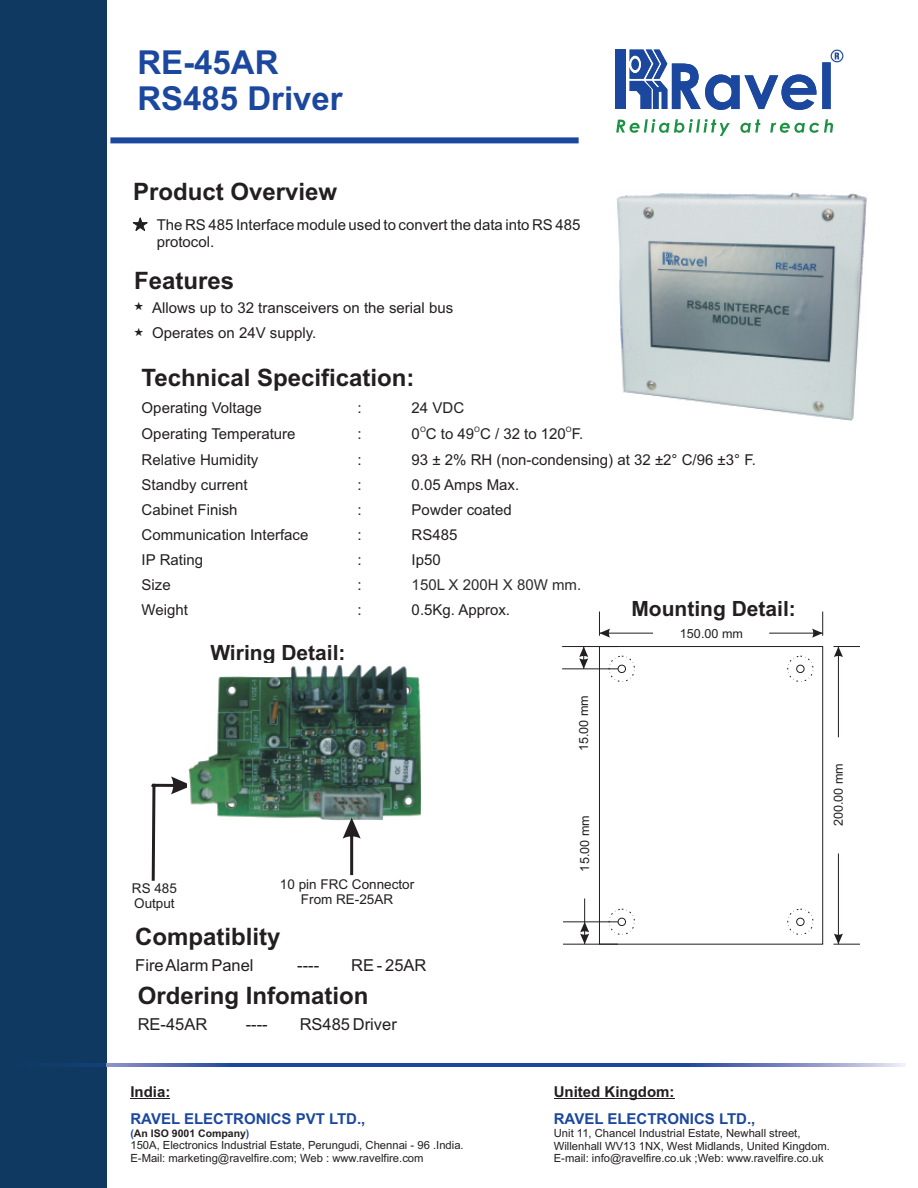
<style>
.page{position:relative;width:918px;height:1188px;background:#fff}
.page>*{position:absolute;margin:0;border:0;box-sizing:border-box;transform-origin:0 0}
.t1{font:700 33px "Arial";color:#1b489e}
.t2{font:700 24px "Arial";color:#231f20}
.t3{font:700 21px "Arial";color:#231f20}
.t4{font:16.5px "Arial";color:#231f20}
.t5{font:15px/16.8px "Arial";color:#231f20}
.t6{font:700 15px "Arial";color:#1b489e}
.t7{font:700 15px "Arial";color:#231f20}
.t8{font:15px "Arial";color:#2c2d2d}
.t9{font:13.5px/15.1px "Arial";color:#231f20;text-align:center}
.t10{font:12.6px "Arial";color:#231f20}
.t11{font:11.25px/12.6px "Arial";color:#231f20}
.t12{font:700 10.5px "Arial";color:#231f20}
.t13{font:7.5px "Arial";color:#231f20}
.s1{color:#1b489e}
</style>
<div class="page">
<div style="left:616px;top:50px;width:10px;height:59px;background:#1b489e"></div>
<svg style="left:616px;top:119px;width:217px;height:17px"></svg>
<svg style="left:831px;top:50px;width:12px;height:12px"></svg>
<svg style="left:832px;top:51px;width:10px;height:10px"></svg>
<svg style="left:630px;top:50px;width:209px;height:60px"></svg>
<svg style="left:133px;top:217px;width:15px;height:14px"></svg>
<div style="left:599px;top:646px;width:224px;height:298px;border:1px solid #231f20"></div>
<div style="left:609px;top:656px;width:26px;height:26px;border:1px dashed #231f20;border-radius:50%"></div>
<div style="left:618px;top:665px;width:8px;height:8px;border:1px solid #231f20;border-radius:50%"></div>
<div style="left:788px;top:656px;width:25px;height:26px;border:1px dashed #231f20;border-radius:50%"></div>
<div style="left:797px;top:665px;width:7px;height:8px;border:1px solid #231f20;border-radius:50%"></div>
<div style="left:609px;top:909px;width:26px;height:26px;border:1px dashed #231f20;border-radius:50%"></div>
<div style="left:618px;top:918px;width:8px;height:8px;border:1px solid #231f20;border-radius:50%"></div>
<div style="left:788px;top:909px;width:25px;height:26px;border:1px dashed #231f20;border-radius:50%"></div>
<div style="left:797px;top:918px;width:7px;height:8px;border:1px solid #231f20;border-radius:50%"></div>
<hr style="left:838px;top:853px;width:1px;height:91px;background:#231f20">
<hr style="left:838px;top:647px;width:1px;height:90px;background:#231f20">
<svg style="left:834px;top:934px;width:26px;height:11px"></svg>
<svg style="left:834px;top:646px;width:26px;height:11px"></svg>
<hr style="left:769px;top:633px;width:54px;height:1px;background:#231f20">
<hr style="left:599px;top:633px;width:54px;height:1px;background:#231f20">
<svg style="left:812px;top:612px;width:11px;height:26px"></svg>
<svg style="left:599px;top:612px;width:11px;height:26px"></svg>
<svg style="left:580px;top:899px;width:9px;height:45px"></svg>
<hr style="left:563px;top:944px;width:55px;height:1px;background:#231f20">
<hr style="left:563px;top:922px;width:55px;height:1px;background:#231f20">
<svg style="left:579px;top:647px;width:9px;height:22px"></svg>
<hr style="left:562px;top:646px;width:56px;height:1px;background:#231f20">
<hr style="left:562px;top:669px;width:56px;height:1px;background:#231f20">
<img style="left:616px;top:192px;width:251px;height:229px">
<svg style="left:151px;top:776px;width:36px;height:105px"></svg>
<img style="left:188px;top:664px;width:233px;height:156px">
<svg style="left:343px;top:818px;width:18px;height:57px"></svg>
<div style="left:0;top:0;width:106px;height:1188px;background:#0f3960"></div>
<div style="left:110px;top:137px;width:469px;height:6px;background:#1b489e"></div>
<hr style="left:130px;top:1098px;width:40px;height:1px;background:#231f20">
<hr style="left:554px;top:1098px;width:121px;height:1px;background:#231f20">
<img style="left:460px;top:1063px;width:445px;height:4px">
<img style="left:47px;top:1063px;width:413px;height:4px">
<h1 class="t1" style="left:137px;top:50px;width:143px">RE-45AR</h1>
<h1 class="t1" style="left:137px;top:86px;width:207px">RS485 Driver</h1>
<h2 class="t2" style="left:133px;top:182px;width:206px">Product Overview</h2>
<p class="t5" style="left:157px;top:218px;width:425px">The RS 485 Interface module used to convert the data into RS 485 protocol.</p>
<h2 class="t2" style="left:134px;top:272px;width:102px">Features</h2>
<p class="t5" style="left:152px;top:297px;width:302px;line-height:25.2px">Allows up to 32 transceivers on the serial bus<br>Operates on 24V supply.</p>
<h2 class="t2" style="left:142px;top:368px;width:274px">Technical Specification:</h2>
<p class="t5" style="left:142px;top:401px;width:122px">Operating Voltage</p>
<p class="t5" style="left:358px;top:401px;width:6px">:</p>
<p class="t5" style="left:412px;top:401px;width:54px">24 VDC</p>
<p class="t13" style="left:420px;top:426px;width:7px">O</p>
<p class="t13" style="left:474px;top:426px;width:7px">O</p>
<p class="t13" style="left:566px;top:426px;width:7px">O</p>
<p class="t5" style="left:142px;top:427px;width:155px">Operating Temperature</p>
<p class="t5" style="left:358px;top:427px;width:6px">:</p>
<p class="t5" style="left:412px;top:427px;width:173px">0 C to 49 C / 32 to 120 F.</p>
<p class="t5" style="left:142px;top:452px;width:118px">Relative Humidity</p>
<p class="t5" style="left:358px;top:452px;width:6px">:</p>
<p class="t5" style="left:412px;top:452px;width:346px">93 ± 2% RH (non-condensing) at 32 ±2° C/96 ±3° F.</p>
<p class="t5" style="left:142px;top:477px;width:107px">Standby current</p>
<p class="t5" style="left:358px;top:477px;width:6px">:</p>
<p class="t5" style="left:412px;top:477px;width:109px">0.05 Amps Max.</p>
<p class="t5" style="left:142px;top:503px;width:97px">Cabinet Finish</p>
<p class="t5" style="left:358px;top:503px;width:6px">:</p>
<p class="t5" style="left:412px;top:503px;width:102px">Powder coated</p>
<p class="t5" style="left:142px;top:528px;width:168px">Communication Interface</p>
<p class="t5" style="left:358px;top:528px;width:6px">:</p>
<p class="t5" style="left:412px;top:528px;width:47px">RS485</p>
<p class="t5" style="left:142px;top:553px;width:63px">IP Rating</p>
<p class="t5" style="left:358px;top:553px;width:6px">:</p>
<p class="t5" style="left:412px;top:553px;width:31px">Ip50</p>
<p class="t5" style="left:142px;top:578px;width:31px">Size</p>
<p class="t5" style="left:358px;top:578px;width:6px">:</p>
<p class="t5" style="left:142px;top:603px;width:48px">Weight</p>
<p class="t5" style="left:358px;top:603px;width:6px">:</p>
<p class="t5" style="left:412px;top:603px;width:100px">0.5Kg. Approx.</p>
<p class="t8" style="left:412px;top:579px;width:171px">150L X 200H X 80W mm.</p>
<h3 class="t3" style="left:631px;top:601px;width:166px">Mounting Detail:</h3>
<h3 class="t3" style="left:210px;top:644px;width:137px">Wiring Detail:</h3>
<p class="t9" style="left:280px;top:878px;width:136px">10 pin FRC Connector<br>From RE-25AR</p>
<p class="t9" style="left:132px;top:882px;width:47px;text-align:left">RS 485<br>Output</p>
<h2 class="t2" style="left:135px;top:928px;width:147px">Compatiblity</h2>
<h2 class="t2" style="left:138px;top:986px;width:232px">Ordering Infomation</h2>
<p class="t4" style="left:138px;top:1018px;width:71px">RE-45AR</p>
<p class="t4" style="left:246px;top:1018px;width:23px">----</p>
<p class="t4" style="left:300px;top:1018px;width:99px">RS485 Driver</p>
<p class="t4" style="left:135px;top:959px;width:120px">Fire Alarm Panel</p>
<p class="t4" style="left:297px;top:959px;width:23px">----</p>
<p class="t4" style="left:351px;top:959px;width:77px">RE - 25AR</p>
<p class="t7" style="left:130px;top:1086px;width:42px">India:</p>
<p class="t12" style="left:130px;top:1129px;width:121px"><span class="s1">(</span>An ISO 9001 Company<span class="s1">)</span></p>
<p class="t11" style="left:130px;top:1140px;width:335px">150A, Electronics Industrial Estate, Perungudi, Chennai - 96 .India.<br>E-Mail: marketing@ravelfire.com; Web : www.ravelfire.com</p>
<p class="t6" style="left:130px;top:1113px;width:237px">RAVEL ELECTRONICS PVT LTD.,</p>
<p class="t10" style="left:579px;top:751px;width:58px;rotate:-90deg">15.00 mm</p>
<p class="t10" style="left:580px;top:872px;width:58px;rotate:-90deg">15.00 mm</p>
<p class="t10" style="left:680px;top:628px;width:65px">150.00 mm</p>
<p class="t10" style="left:834px;top:826px;width:65px;rotate:-90deg">200.00 mm</p>
<p class="t7" style="left:554px;top:1086px;width:122px">United Kingdom:</p>
<p class="t11" style="left:554px;top:1128px;width:278px">Unit 11, Chancel Industrial Estate, Newhall street,<br>Willenhall WV13 1NX, West Midlands, United Kingdom.<br>E-mail: info@ravelfire.co.uk ;Web: www.ravelfire.co.uk</p>
<p class="t6" style="left:554px;top:1113px;width:203px">RAVEL ELECTRONICS LTD.,</p>
</div>
